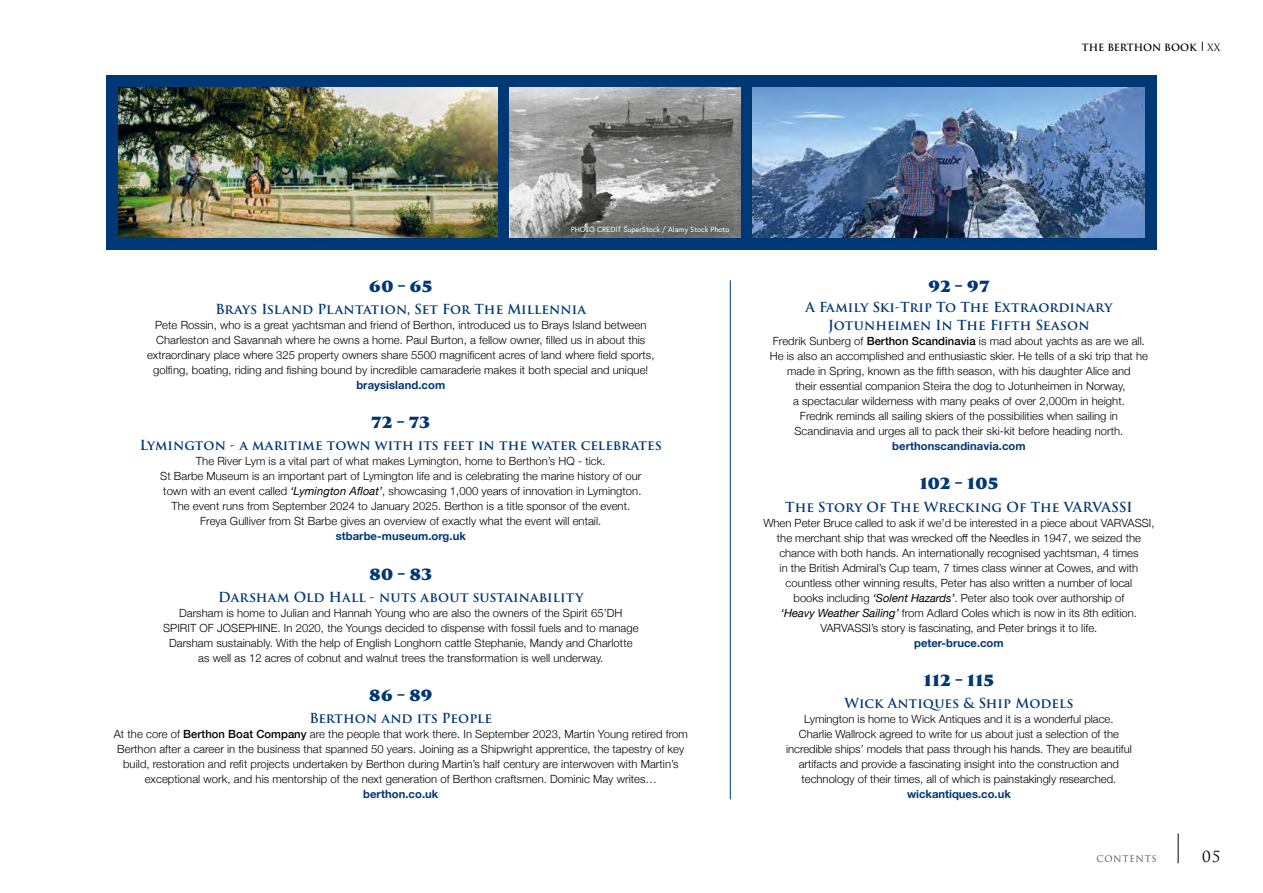
<style>
.page{position:relative;width:1263px;height:893px;background:#fff}
.page>*{position:absolute;margin:0;border:0;box-sizing:border-box;transform-origin:0 0}
.t1{font:900 15px "Trajan Pro 3";color:#003875}
.t2{font:15px "Trajan Pro 3";color:#000}
.t3{font:600 13.5px/18px "Trajan Pro 3";color:#003875;text-align:center}
.t4{font:300 11.25px/15px "Helvetica Neue";letter-spacing:.005em;color:#000;text-align:center}
.t5{font:700 11.25px "Helvetica Neue";letter-spacing:.005em;color:#003875}
.t6{font:600 9.75px "Trajan Pro 3";letter-spacing:-.005em;color:#000}
.t7{font:9px "Trajan Pro 3";letter-spacing:.075em;color:#4a4a49}
.t8{font:7.5px "Europa";color:#fff}
.s1{font-weight:400}
.s2{font-weight:400;font-style:italic}
.s3{font-weight:500}
</style>
<div class="page">
<hr style="left:1178px;top:833px;width:1px;height:30px;background:#000">
<div style="left:106px;top:75px;width:1051px;height:175px;background:#003875"></div>
<img style="left:753px;top:88px;width:391px;height:150px">
<img style="left:119px;top:88px;width:378px;height:150px">
<img style="left:510px;top:88px;width:230px;height:150px">
<hr style="left:730px;top:280px;width:1px;height:519px;background:#003875">
<p class="t6" style="left:1082px;top:40px;width:140px">THE BERTHON BOOK <sup>|</sup> <span class="s1">XX</span></p>
<p class="t8" style="left:571px;top:224px;width:160px">PHOTO CREDIT SuperStock / Alamy Stock Photo</p>
<h1 class="t1" style="left:369px;top:274px;width:65px">60 – 65</h1>
<p class="t3" style="left:215px;top:300px;width:372px">Brays Island Plantation, Set For The Millennia</p>
<p class="t4" style="left:147px;top:316px;width:509px">Pete Rossin, who is a great yachtsman and friend of Berthon, introduced us to Brays Island between Charleston and Savannah where he owns a home. Paul Burton, a fellow owner, filled us in about this extraordinary place where 325 property owners share 5500 magnificent acres of land where field sports, golfing, boating, riding and fishing bound by incredible camaraderie makes it both special and unique!</p>
<p class="t5" style="left:356px;top:376px;width:90px">braysisland.com</p>
<h1 class="t1" style="left:371px;top:411px;width:61px">72 – 73</h1>
<p class="t3" style="left:140px;top:437px;width:524px">Lymington - a maritime town with its feet in the water celebrates</p>
<p class="t4" style="left:160px;top:453px;width:483px">The River Lym is a vital part of what makes Lymington, home to Berthon’s HQ - tick.<br>St Barbe Museum is an important part of Lymington life and is celebrating the marine history of our town with an event called <span class="s2">‘Lymington Afloat’</span>, showcasing 1,000 years of innovation in Lymington.<br>The event runs from September 2024 to January 2025. Berthon is a title sponsor of the event.<br>Freya Gulliver from St Barbe gives an overview of exactly what the event will entail.</p>
<p class="t5" style="left:336px;top:527px;width:132px">stbarbe-museum.org.uk</p>
<h1 class="t1" style="left:369px;top:562px;width:65px">80 – 83</h1>
<p class="t3" style="left:218px;top:588px;width:367px">Darsham Old Hall - nuts about sustainability</p>
<p class="t4" style="left:163px;top:604px;width:477px">Darsham is home to Julian and Hannah Young who are also the owners of the Spirit 65’DH SPIRIT OF JOSEPHINE. In 2020, the Youngs decided to dispense with fossil fuels and to manage Darsham sustainably. With the help of English Longhorn cattle Stephanie, Mandy and Charlotte as well as 12 acres of cobnut and walnut trees the transformation is well underway.</p>
<h1 class="t1" style="left:369px;top:684px;width:65px">86 – 89</h1>
<p class="t3" style="left:309px;top:710px;width:184px">Berthon and its People</p>
<p class="t4" style="left:114px;top:726px;width:575px">At the core of <span class="s3">Berthon Boat Company</span> are the people that work there. In September 2023, Martin Young retired from Berthon after a career in the business that spanned 50 years. Joining as a Shipwright apprentice, the tapestry of key build, restoration and refit projects undertaken by Berthon during Martin’s half century are interwoven with Martin’s exceptional work, and his mentorship of the next generation of Berthon craftsmen. Dominic May writes…</p>
<p class="t5" style="left:363px;top:785px;width:77px">berthon.co.uk</p>
<h1 class="t1" style="left:928px;top:274px;width:63px">92 – 97</h1>
<p class="t3" style="left:805px;top:298px;width:308px">A Family Ski-Trip To The Extraordinary<br>Jotunheimen In The Fifth Season</p>
<p class="t4" style="left:770px;top:333px;width:380px">Fredrik Sunberg of <span class="s3">Berthon Scandinavia</span> is mad about yachts as are we all.<br>He is also an accomplished and enthusiastic skier. He tells of a ski trip that he made in Spring, known as the fifth season, with his daughter Alice and<br>their essential companion Steira the dog to Jotunheimen in Norway,<br>a spectacular wilderness with many peaks of over 2,000m in height.<br>Fredrik reminds all sailing skiers of the possibilities when sailing in Scandinavia and urges all to pack their ski-kit before heading north.</p>
<p class="t5" style="left:892px;top:437px;width:135px">berthonscandinavia.com</p>
<h1 class="t1" style="left:919px;top:472px;width:81px">102 – 105</h1>
<p class="t3" style="left:785px;top:498px;width:349px">The Story Of The Wrecking Of The VARVASSI</p>
<p class="t4" style="left:763px;top:514px;width:393px">When Peter Bruce called to ask if we’d be interested in a piece about VARVASSI, the merchant ship that was wrecked off the Needles in 1947, we seized the chance with both hands. An internationally recognised yachtsman, 4 times<br>in the British Admiral’s Cup team, 7 times class winner at Cowes, and with countless other winning results, Peter has also written a number of local<br>books including <span class="s2">‘Solent Hazards’</span>. Peter also took over authorship of<br><span class="s2">‘Heavy Weather Sailing’</span> from Adlard Coles which is now in its 8th edition.<br>VARVASSI’s story is fascinating, and Peter brings it to life.</p>
<p class="t5" style="left:914px;top:634px;width:91px">peter-bruce.com</p>
<h1 class="t1" style="left:923px;top:669px;width:72px">112 – 115</h1>
<p class="t3" style="left:844px;top:694px;width:230px">Wick Antiques &amp; Ship Models</p>
<p class="t4" style="left:786px;top:711px;width:347px">Lymington is home to Wick Antiques and it is a wonderful place.<br>Charlie Wallrock agreed to write for us about just a selection of the incredible ships’ models that pass through his hands. They are beautiful artifacts and provide a fascinating insight into the construction and technology of their times, all of which is painstakingly researched.</p>
<p class="t5" style="left:907px;top:785px;width:105px">wickantiques.co.uk</p>
<p class="t7" style="left:1096px;top:853px;width:62px">CONTENTS</p>
<h1 class="t2" style="left:1202px;top:846px;width:20px">05</h1>
</div>
